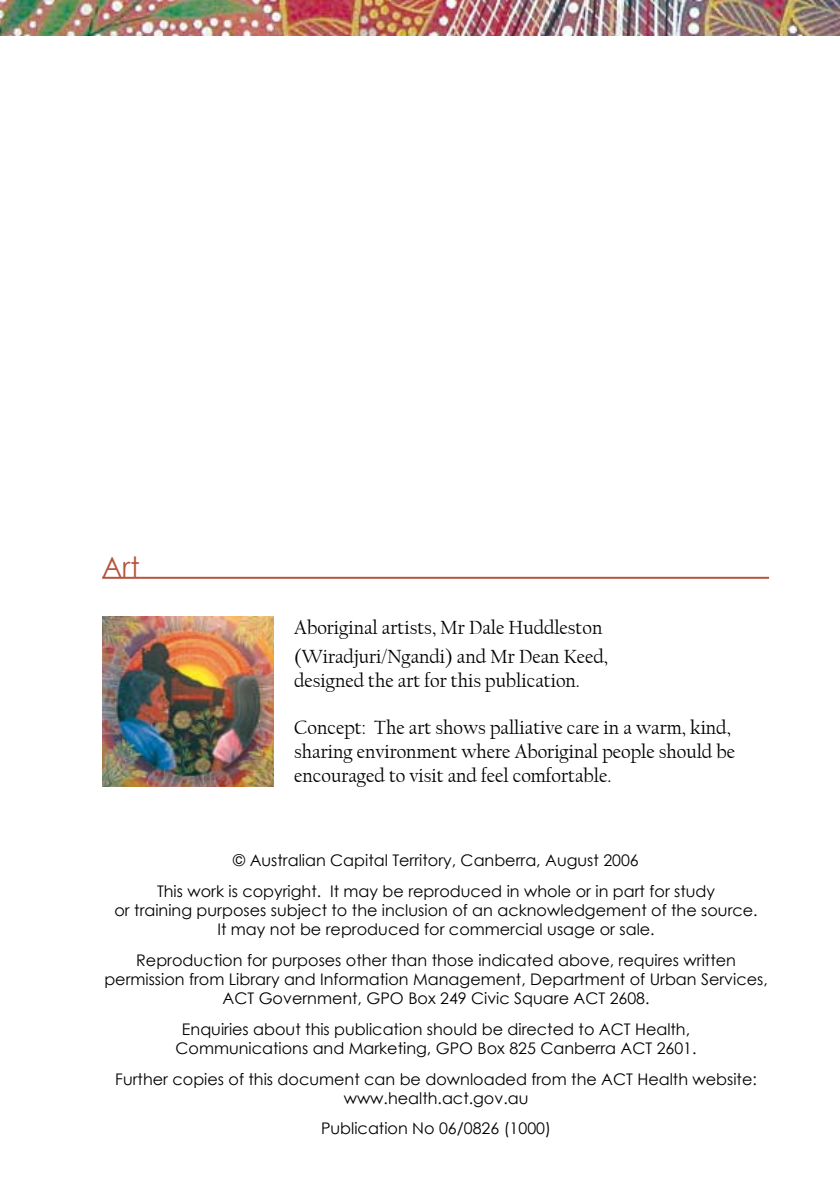
<style>
.page{position:relative;width:840px;height:1191px;background:#fff}
.page>*{position:absolute;margin:0;border:0;box-sizing:border-box;transform-origin:0 0}
.t1{font:28px "Century Gothic";color:#b5543f}
.t2{font:20px/24px "Californian FB";color:#000}
.t3{font:16px/19.2px "Century Gothic";color:#000;text-align:center}
</style>
<div class="page">
<img style="left:0;top:0;width:839px;height:35px">
<hr style="left:102px;top:577px;width:666px;height:2px;background:#b5543f">
<img style="left:102px;top:616px;width:172px;height:170px">
<h1 class="t1" style="left:102px;top:547px;width:39px">Art</h1>
<p class="t2" style="left:294px;top:613px;width:315px;line-height:29px">Aboriginal artists, Mr Dale Huddleston (Wiradjuri/Ngandi) and Mr Dean Keed,</p>
<p class="t2" style="left:294px;top:669px;width:287px">designed the art for this publication.</p>
<p class="t2" style="left:294px;top:715px;width:442px">Concept: The art shows palliative care in a warm, kind, sharing environment where Aboriginal people should be encouraged to visit and feel comfortable.</p>
<p class="t3" style="left:157px;top:845px;width:559px;line-height:30.6px">© Australian Capital Territory, Canberra, August 2006<br>This work is copyright. It may be reproduced in whole or in part for study</p>
<p class="t3" style="left:114px;top:900px;width:644px">or training purposes subject to the inclusion of an acknowledgement of the source.<br>It may not be reproduced for commercial usage or sale.</p>
<p class="t3" style="left:104px;top:950px;width:664px">Reproduction for purposes other than those indicated above, requires written permission from Library and Information Management, Department of Urban Services,<br>ACT Government, GPO Box 249 Civic Square ACT 2608.</p>
<p class="t3" style="left:175px;top:1019px;width:522px">Enquiries about this publication should be directed to ACT Health,<br>Communications and Marketing, GPO Box 825 Canberra ACT 2601.</p>
<p class="t3" style="left:115px;top:1068px;width:642px">Further copies of this document can be downloaded from the ACT Health website: www.health.act.gov.au</p>
<p class="t3" style="left:321px;top:1118px;width:231px">Publication No 06/0826 (1000)</p>
</div>
